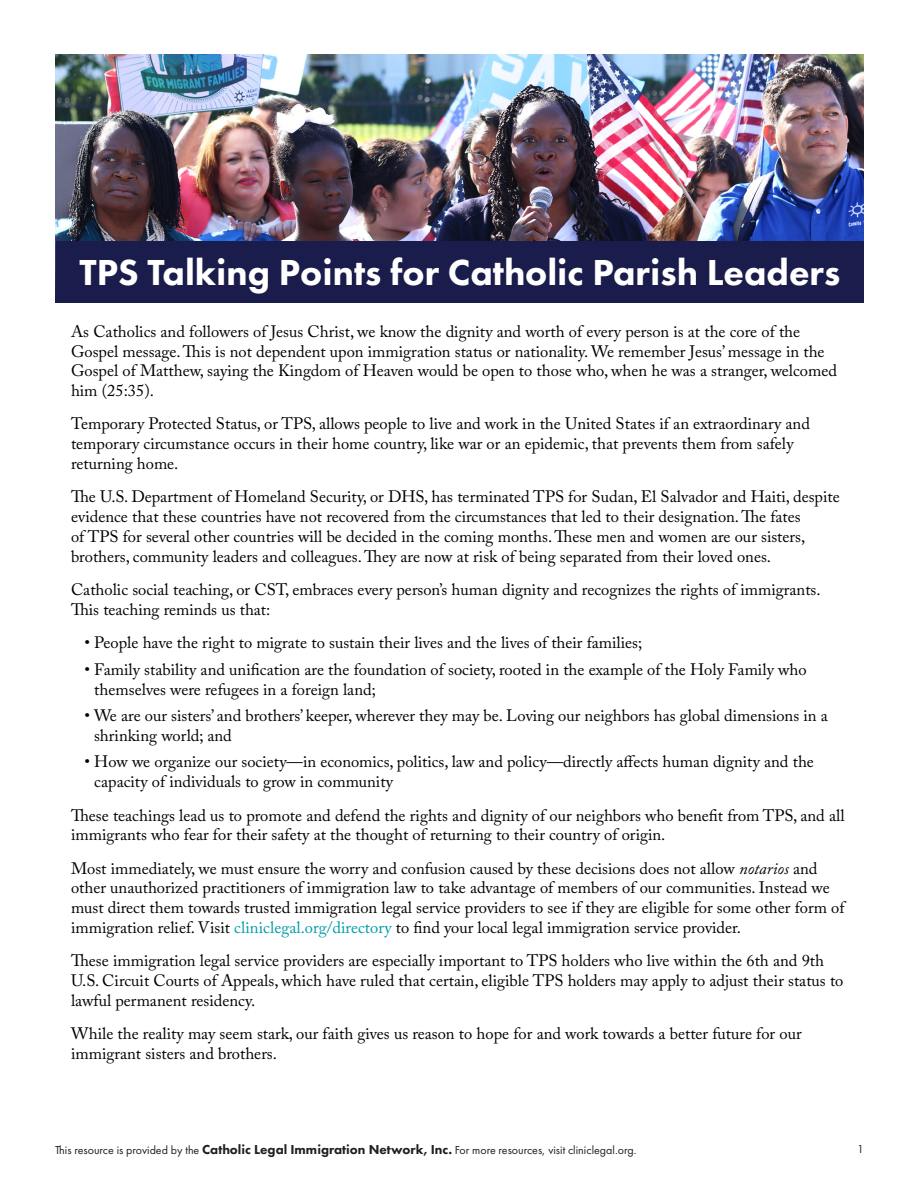
<style>
.page{position:relative;width:918px;height:1188px;background:#fff}
.page>*{position:absolute;margin:0;border:0;box-sizing:border-box;transform-origin:0 0}
.t1{font:800 37.5px "Futura PT";color:#fff}
.body{font:16.5px/19.8px "Adobe Caslon Pro";color:#000}
.t2{font:12px "Futura PT";color:#231f20}
.s1{font-style:italic}
.s2{color:#009ca7}
.s3{font-weight:800;font-size:13.5px}
</style>
<div class="page">
<img style="left:55px;top:54px;width:809px;height:248px">
<div style="left:56px;top:241px;width:807px;height:61px;background:#1a1c4b"></div>
<p class="t1" style="left:80px;top:249px;width:762px">TPS Talking Points for Catholic Parish Leaders</p>
<p class="body" style="left:71px;top:321px;width:768px">As Catholics and followers of Jesus Christ, we know the dignity and worth of every person is at the core of the Gospel message. This is not dependent upon immigration status or nationality. We remember Jesus’ message in the Gospel of Matthew, saying the Kingdom of Heaven would be open to those who, when he was a stranger, welcomed him (25:35).</p>
<p class="body" style="left:71px;top:414px;width:741px">Temporary Protected Status, or TPS, allows people to live and work in the United States if an extraordinary and temporary circumstance occurs in their home country, like war or an epidemic, that prevents them from safely returning home.</p>
<p class="body" style="left:71px;top:487px;width:770px">The U.S. Department of Homeland Security, or DHS, has terminated TPS for Sudan, El Salvador and Haiti, despite evidence that these countries have not recovered from the circumstances that led to their designation. The fates<br>of TPS for several other countries will be decided in the coming months. These men and women are our sisters, brothers, community leaders and colleagues. They are now at risk of being separated from their loved ones.</p>
<p class="body" style="left:71px;top:580px;width:751px">Catholic social teaching, or CST, embraces every person’s human dignity and recognizes the rights of immigrants.<br>This teaching reminds us that:</p>
<p class="body" style="left:85px;top:633px;width:559px">• People have the right to migrate to sustain their lives and the lives of their families;</p>
<p class="body" style="left:94px;top:659px;width:714px;text-indent:-10px">• Family stability and unification are the foundation of society, rooted in the example of the Holy Family who themselves were refugees in a foreign land;</p>
<p class="body" style="left:94px;top:706px;width:735px;text-indent:-10px">• We are our sisters’ and brothers’ keeper, wherever they may be. Loving our neighbors has global dimensions in a shrinking world; and</p>
<p class="body" style="left:94px;top:752px;width:721px;text-indent:-10px">• How we organize our society—in economics, politics, law and policy—directly affects human dignity and the capacity of individuals to grow in community</p>
<p class="body" style="left:71px;top:805px;width:775px">These teachings lead us to promote and defend the rights and dignity of our neighbors who benefit from TPS, and all immigrants who fear for their safety at the thought of returning to their country of origin.</p>
<p class="body" style="left:71px;top:858px;width:775px">Most immediately, we must ensure the worry and confusion caused by these decisions does not allow <span class="s1">notarios</span> and other unauthorized practitioners of immigration law to take advantage of members of our communities. Instead we must direct them towards trusted immigration legal service providers to see if they are eligible for some other form of immigration relief. Visit <span class="s2">cliniclegal.org/directory</span> to find your local legal immigration service provider.</p>
<p class="body" style="left:71px;top:951px;width:774px">These immigration legal service providers are especially important to TPS holders who live within the 6th and 9th<br>U.S. Circuit Courts of Appeals, which have ruled that certain, eligible TPS holders may apply to adjust their status to lawful permanent residency.</p>
<p class="body" style="left:71px;top:1024px;width:732px">While the reality may seem stark, our faith gives us reason to hope for and work towards a better future for our immigrant sisters and brothers.</p>
<p class="t2" style="left:55px;top:1143px;width:583px">This resource is provided by the <span class="s3">Catholic Legal Immigration Network, Inc.</span> For more resources, visit cliniclegal.org.</p>
<p class="t2" style="left:857px;top:1142px;width:8px">1</p>
</div>
